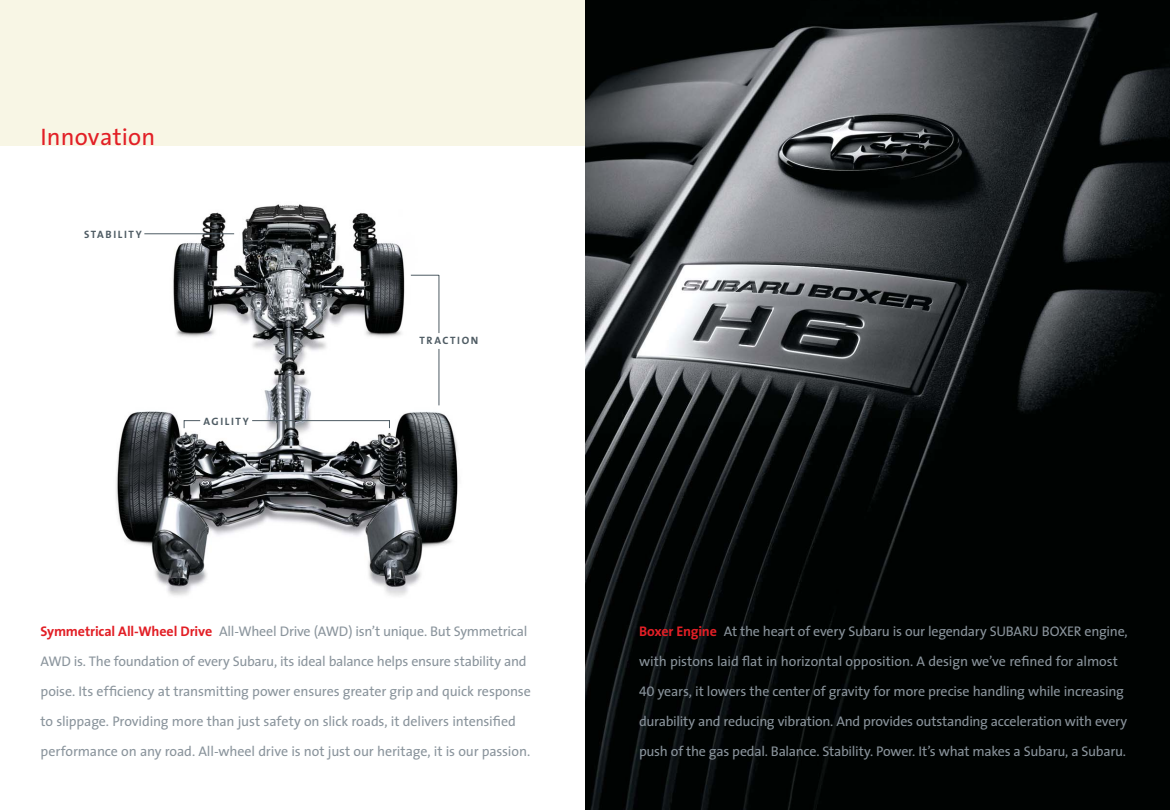
<style>
.page{position:relative;width:1170px;height:810px;background:#fff}
.page>*{position:absolute;margin:0;border:0;box-sizing:border-box;transform-origin:0 0}
.t1{font:24px "The Sans Subaru";letter-spacing:.005em;color:#e21f26}
.t2{font:14px/30px "The Sans Subaru";letter-spacing:-.015em;color:#8a949c}
.t3{font:10.7px "The Sans Bold Caps";letter-spacing:.15em;color:#4e5b63}
.s1{font-family:"The Sans Bold Subaru";color:#e21f26}
</style>
<div class="page">
<div style="left:0;top:0;width:585px;height:145px;background:#f8f6e5"></div>
<img style="left:585px;top:0;width:585px;height:810px">
<img style="left:116px;top:204px;width:342px;height:392px">
<hr style="left:439px;top:349px;width:1px;height:56px;background:#4e5b63">
<hr style="left:439px;top:275px;width:1px;height:58px;background:#4e5b63">
<svg style="left:411px;top:275px;width:28px;height:1px"></svg>
<hr style="left:252px;top:420px;width:138px;height:1px;background:#4e5b63">
<svg style="left:184px;top:420px;width:16px;height:8px"></svg>
<hr style="left:144px;top:234px;width:90px;height:1px;background:#4e5b63">
<h1 class="t1" style="left:40px;top:128px;width:116px">Innovation</h1>
<p class="t3" style="left:84px;top:228px;width:59px">STABILITY</p>
<p class="t3" style="left:204px;top:415px;width:47px">AGILITY</p>
<p class="t3" style="left:419px;top:335px;width:60px">TRACTION</p>
<p class="t2" style="left:40px;top:617px;width:492px"><span class="s1">Symmetrical All-Wheel Drive</span> All-Wheel Drive (AWD) isn’t unique. But Symmetrical AWD is. The foundation of every Subaru, its ideal balance helps ensure stability and poise. Its efficiency at transmitting power ensures greater grip and quick response to slippage. Providing more than just safety on slick roads, it delivers intensified performance on any road. All-wheel drive is not just our heritage, it is our passion.</p>
<p class="t2" style="left:639px;top:617px;width:490px"><span class="s1">Boxer Engine</span> At the heart of every Subaru is our legendary SUBARU BOXER engine, with pistons laid flat in horizontal opposition. A design we’ve refined for almost 40 years, it lowers the center of gravity for more precise handling while increasing durability and reducing vibration. And provides outstanding acceleration with every push of the gas pedal. Balance. Stability. Power. It’s what makes a Subaru, a Subaru.</p>
</div>
